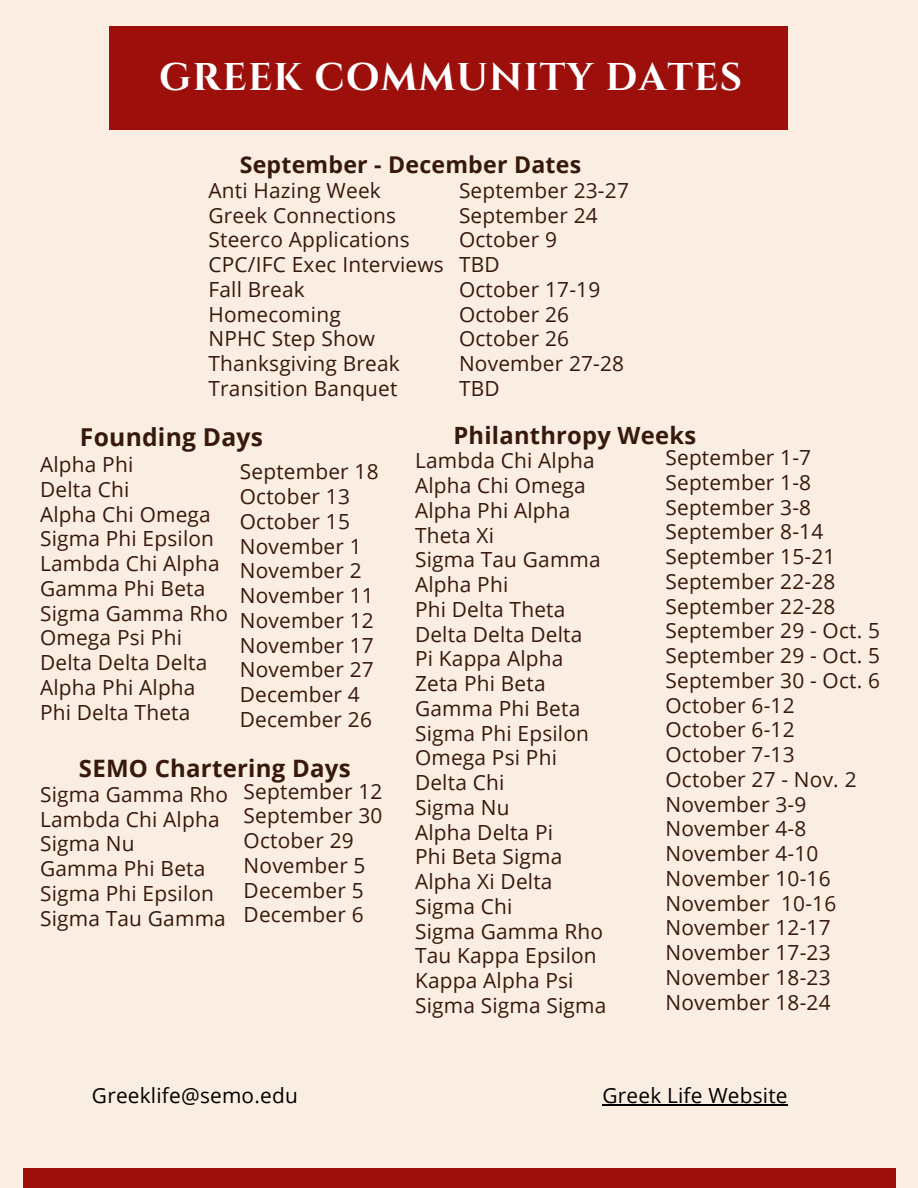
<style>
.page{position:relative;width:918px;height:1188px;background:#faede1}
.page>*{position:absolute;margin:0;border:0;box-sizing:border-box;transform-origin:0 0}
.t1{font:700 38.55px "Cinzel";letter-spacing:.03em;color:#fff}
.t2{font:700 24.6px "Open Sans";letter-spacing:.01em;color:#37190b}
.t3{font:700 24px "Open Sans";letter-spacing:.01em;color:#37190b}
.t4{font:700 23.7px "Open Sans";letter-spacing:.01em;color:#37190b}
.t5{font:700 23.1px "Open Sans";letter-spacing:.01em;color:#37190b}
.t6{font:20.85px/24.8px "Open Sans";letter-spacing:.01em;color:#37190b}
.t7{font:20.85px "Open Sans";letter-spacing:.01em;color:#000}
</style>
<div class="page">
<div style="left:23px;top:1168px;width:873px;height:20px;background:#9d0f0b"></div>
<div style="left:109px;top:26px;width:678px;height:103px;background:#9d0f0b"></div>
<hr style="left:602px;top:1104px;width:186px;height:1px;background:#000">
<p class="t1" style="left:159px;top:52px;width:584px">GREEK COMMUNITY DATES</p>
<p class="t5" style="left:240px;top:149px;width:343px">September - December Dates</p>
<p class="t6" style="left:209px;top:178px;width:174px">Anti Hazing Week</p>
<p class="t6" style="left:209px;top:202px;width:189px">Greek Connections</p>
<p class="t6" style="left:209px;top:227px;width:203px">Steerco Applications</p>
<p class="t6" style="left:209px;top:252px;width:237px">CPC/IFC Exec Interviews</p>
<p class="t6" style="left:209px;top:277px;width:98px">Fall Break</p>
<p class="t6" style="left:209px;top:301px;width:134px">Homecoming</p>
<p class="t6" style="left:209px;top:326px;width:168px">NPHC Step Show</p>
<p class="t6" style="left:209px;top:351px;width:193px">Thanksgiving Break</p>
<p class="t6" style="left:209px;top:376px;width:191px">Transition Banquet</p>
<p class="t6" style="left:459px;top:178px;width:171px">September 23-27</p>
<p class="t6" style="left:459px;top:202px;width:140px">September 24</p>
<p class="t6" style="left:459px;top:227px;width:100px">October 9</p>
<p class="t6" style="left:459px;top:252px;width:42px">TBD</p>
<p class="t6" style="left:459px;top:277px;width:143px">October 17-19</p>
<p class="t6" style="left:459px;top:301px;width:112px">October 26</p>
<p class="t6" style="left:459px;top:326px;width:112px">October 26</p>
<p class="t6" style="left:459px;top:351px;width:167px">November 27-28</p>
<p class="t6" style="left:459px;top:376px;width:42px">TBD</p>
<p class="t2" style="left:80px;top:420px;width:185px">Founding Days</p>
<p class="t6" style="left:40px;top:452px;width:95px">Alpha Phi</p>
<p class="t6" style="left:40px;top:477px;width:91px">Delta Chi</p>
<p class="t6" style="left:40px;top:501px;width:172px">Alpha Chi Omega</p>
<p class="t6" style="left:40px;top:526px;width:176px">Sigma Phi Epsilon</p>
<p class="t6" style="left:40px;top:551px;width:181px">Lambda Chi Alpha</p>
<p class="t6" style="left:40px;top:576px;width:167px">Gamma Phi Beta</p>
<p class="t6" style="left:40px;top:600px;width:190px">Sigma Gamma Rho</p>
<p class="t6" style="left:40px;top:625px;width:143px">Omega Psi Phi</p>
<p class="t6" style="left:40px;top:650px;width:169px">Delta Delta Delta</p>
<p class="t6" style="left:40px;top:675px;width:157px">Alpha Phi Alpha</p>
<p class="t6" style="left:40px;top:699px;width:152px">Phi Delta Theta</p>
<p class="t6" style="left:240px;top:459px;width:140px">September 18</p>
<p class="t6" style="left:240px;top:484px;width:112px">October 13</p>
<p class="t6" style="left:240px;top:508px;width:112px">October 15</p>
<p class="t6" style="left:240px;top:533px;width:123px">November 1</p>
<p class="t6" style="left:240px;top:558px;width:123px">November 2</p>
<h2 class="t6" style="left:240px;top:583px;width:136px">November 11</h2>
<p class="t6" style="left:240px;top:607px;width:136px">November 12</p>
<p class="t6" style="left:240px;top:632px;width:136px">November 17</p>
<p class="t6" style="left:240px;top:657px;width:136px">November 27</p>
<p class="t6" style="left:240px;top:682px;width:121px">December 4</p>
<p class="t6" style="left:240px;top:706px;width:134px">December 26</p>
<p class="t3" style="left:79px;top:752px;width:273px">SEMO Chartering Days</p>
<p class="t6" style="left:40px;top:781px;width:190px">Sigma Gamma Rho<br>Lambda Chi Alpha<br>Sigma Nu<br>Gamma Phi Beta<br>Sigma Phi Epsilon<br>Sigma Tau Gamma</p>
<p class="t6" style="left:244px;top:778px;width:140px">September 12</p>
<p class="t6" style="left:244px;top:803px;width:140px">September 30</p>
<p class="t6" style="left:244px;top:828px;width:112px">October 29</p>
<p class="t6" style="left:244px;top:852px;width:123px">November 5</p>
<p class="t6" style="left:244px;top:877px;width:121px">December 5</p>
<p class="t6" style="left:244px;top:902px;width:121px">December 6</p>
<h1 class="t4" style="left:453px;top:418px;width:244px">Philanthropy Weeks</h1>
<h1 class="t6" style="left:415px;top:448px;width:193px">Lambda Chi Alpha<br>Alpha Chi Omega<br>Alpha Phi Alpha<br>Theta Xi<br>Sigma Tau Gamma<br>Alpha Phi<br>Phi Delta Theta<br>Delta Delta Delta<br>Pi Kappa Alpha<br>Zeta Phi Beta<br>Gamma Phi Beta<br>Sigma Phi Epsilon<br>Omega Psi Phi<br>Delta Chi<br>Sigma Nu<br>Alpha Delta Pi<br>Phi Beta Sigma<br>Alpha Xi Delta<br>Sigma Chi<br>Sigma Gamma Rho<br>Tau Kappa Epsilon<br>Kappa Alpha Psi<br>Sigma Sigma Sigma</h1>
<p class="t6" style="left:665px;top:445px;width:147px">September 1-7</p>
<p class="t6" style="left:665px;top:469px;width:147px">September 1-8</p>
<p class="t6" style="left:665px;top:494px;width:147px">September 3-8</p>
<p class="t6" style="left:665px;top:519px;width:159px">September 8-14</p>
<p class="t6" style="left:665px;top:544px;width:171px">September 15-21</p>
<p class="t6" style="left:665px;top:568px;width:171px">September 22-28</p>
<p class="t6" style="left:665px;top:593px;width:171px">September 22-28</p>
<p class="t6" style="left:665px;top:618px;width:216px">September 29 - Oct. 5</p>
<p class="t6" style="left:665px;top:643px;width:216px">September 29 - Oct. 5</p>
<p class="t6" style="left:665px;top:667px;width:216px">September 30 - Oct. 6</p>
<p class="t6" style="left:665px;top:692px;width:131px">October 6-12</p>
<p class="t6" style="left:665px;top:717px;width:131px">October 6-12</p>
<p class="t6" style="left:665px;top:742px;width:131px">October 7-13</p>
<p class="t6" style="left:665px;top:766px;width:193px">October 27 - Nov. 2</p>
<p class="t6" style="left:665px;top:791px;width:142px">November 3-9</p>
<p class="t6" style="left:665px;top:816px;width:142px">November 4-8</p>
<p class="t6" style="left:665px;top:841px;width:155px">November 4-10</p>
<p class="t6" style="left:665px;top:865px;width:167px">November 10-16</p>
<p class="t6" style="left:665px;top:890px;width:172px">November 10-16</p>
<h2 class="t6" style="left:665px;top:915px;width:167px">November 12-17</h2>
<p class="t6" style="left:665px;top:940px;width:167px">November 17-23</p>
<p class="t6" style="left:665px;top:964px;width:167px">November 18-23</p>
<p class="t6" style="left:665px;top:989px;width:167px">November 18-24</p>
<p class="t7" style="left:92px;top:1081px;width:207px">Greeklife@semo.edu</p>
<p class="t7" style="left:602px;top:1081px;width:187px">Greek Life Website</p>
</div>
